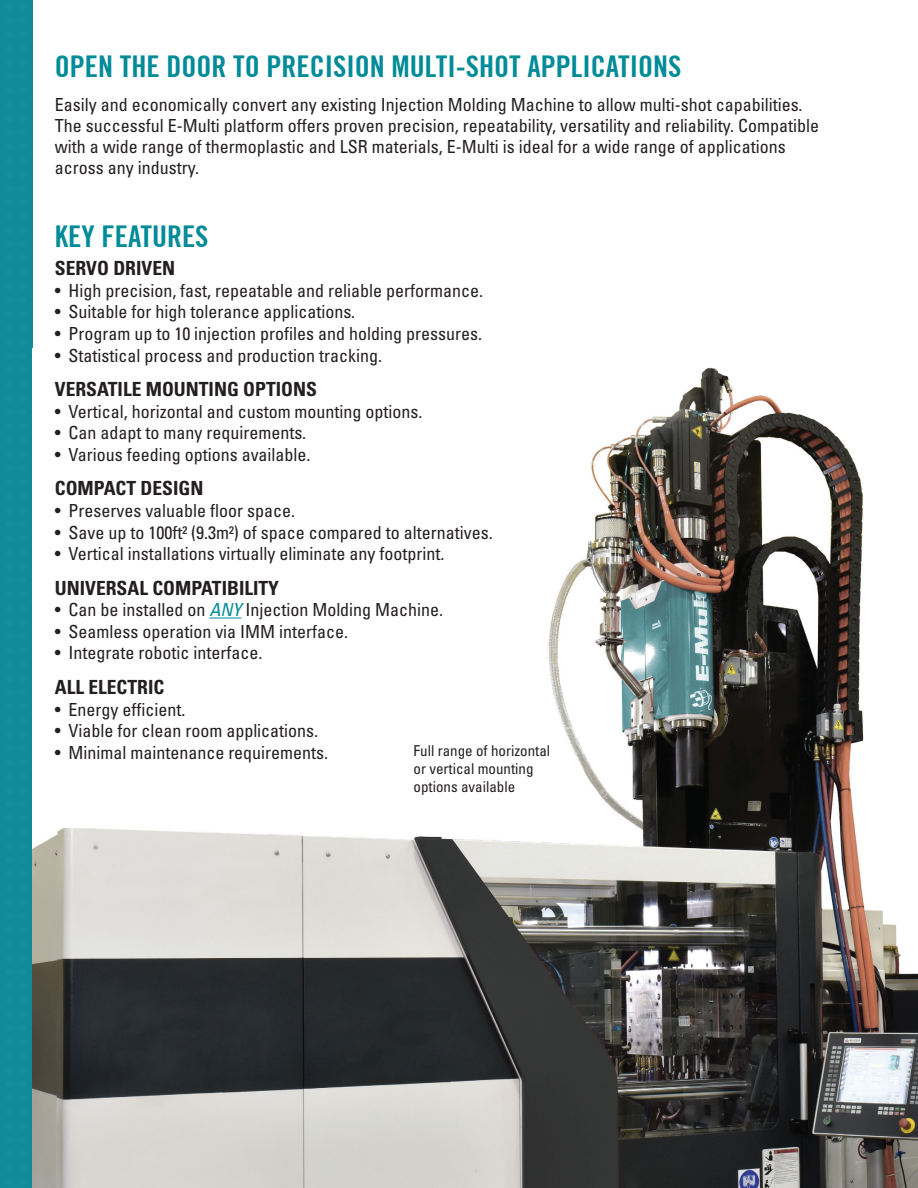
<style>
.page{position:relative;width:918px;height:1188px;background:#fff}
.page>*{position:absolute;margin:0;border:0;box-sizing:border-box;transform-origin:0 0}
.t1{font:700 condensed 30px "Trade Gothic No.20";color:#008b98}
.t2{font:700 condensed 19.5px "Univers LT Std";color:#231f20}
.t3{font:condensed 18px/21px "Univers LT Std";color:#231f20}
.t4{font:condensed 15px/18px "Univers LT Std";color:#231f20}
.s1{font-family:"Univers";font-style:italic;color:#008b98}
</style>
<div class="page">
<div style="left:0;top:0;width:32px;height:1188px;background:#118b97"></div>
<img style="left:32px;top:367px;width:886px;height:821px">
<div style="left:63px;top:718px;width:67px;height:110px;background:#fff"></div>
<hr style="left:209px;top:617px;width:32px;height:1px;background:#008b98">
<h1 class="t1" style="left:55px;top:48px;width:628px">OPEN THE DOOR TO PRECISION MULTI-SHOT APPLICATIONS</h1>
<p class="t3" style="left:55px;top:94px;width:766px">Easily and economically convert any existing Injection Molding Machine to allow multi-shot capabilities.<br>The successful E-Multi platform offers proven precision, repeatability, versatility and reliability. Compatible with a wide range of thermoplastic and LSR materials, E-Multi is ideal for a wide range of applications across any industry.</p>
<h1 class="t1" style="left:55px;top:218px;width:155px">KEY FEATURES</h1>
<p class="t2" style="left:55px;top:256px;width:122px">SERVO DRIVEN</p>
<p class="t3" style="left:55px;top:280px;width:430px">• High precision, fast, repeatable and reliable performance.</p>
<p class="t3" style="left:55px;top:301px;width:302px">• Suitable for high tolerance applications.</p>
<p class="t3" style="left:55px;top:323px;width:429px">• Program up to 10 injection profiles and holding pressures.</p>
<p class="t3" style="left:55px;top:344px;width:329px">• Statistical process and production tracking.</p>
<p class="t2" style="left:55px;top:377px;width:264px">VERSATILE MOUNTING OPTIONS</p>
<p class="t3" style="left:55px;top:401px;width:369px">• Vertical, horizontal and custom mounting options.</p>
<p class="t3" style="left:55px;top:422px;width:253px">• Can adapt to many requirements.</p>
<p class="t3" style="left:55px;top:444px;width:257px">• Various feeding options available.</p>
<p class="t2" style="left:55px;top:476px;width:150px">COMPACT DESIGN</p>
<p class="t3" style="left:55px;top:500px;width:242px">• Preserves valuable floor space.</p>
<p class="t3" style="left:55px;top:521px;width:439px">• Save up to 100ft² (9.3m²) of space compared to alternatives.</p>
<p class="t3" style="left:55px;top:543px;width:391px">• Vertical installations virtually eliminate any footprint.</p>
<p class="t2" style="left:55px;top:576px;width:226px">UNIVERSAL COMPATIBILITY</p>
<p class="t3" style="left:55px;top:599px;width:390px">• Can be installed on <span class="s1">ANY</span> Injection Molding Machine.</p>
<p class="t3" style="left:55px;top:621px;width:295px">• Seamless operation via IMM interface.</p>
<p class="t3" style="left:55px;top:642px;width:209px">• Integrate robotic interface.</p>
<p class="t2" style="left:55px;top:675px;width:111px">ALL ELECTRIC</p>
<p class="t3" style="left:55px;top:698px;width:132px">• Energy efficient.</p>
<p class="t3" style="left:55px;top:720px;width:265px">• Viable for clean room applications.</p>
<p class="t3" style="left:55px;top:742px;width:275px">• Minimal maintenance requirements.</p>
<p class="t4" style="left:414px;top:741px;width:138px">Full range of horizontal or vertical mounting options available</p>
</div>
